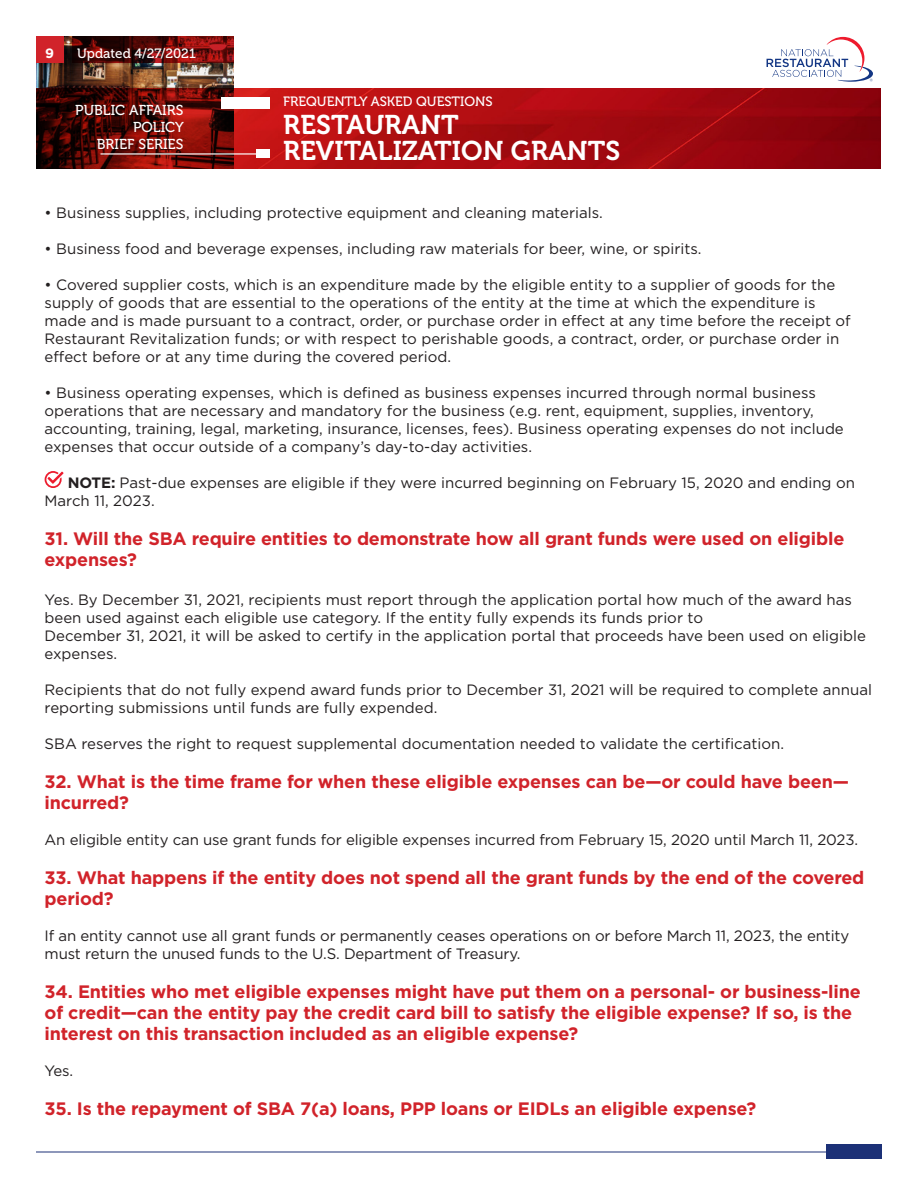
<style>
.page{position:relative;width:918px;height:1188px;background:#fff}
.page>*{position:absolute;margin:0;border:0;box-sizing:border-box;transform-origin:0 0}
.t1{font:27px/25.5px "Museo 700";letter-spacing:.005em;color:#fff}
.Questions{font:700 18px/21px "Gotham";letter-spacing:-.01em;color:#d1232a}
.Body{font:15px/18px "Gotham";color:#231f20}
.t2{font:14.4px/17.2px "Museo 500";color:#fff;text-align:right}
.t3{font:13.5px "Museo 500";color:#fff}
.t4{font:700 13.5px "Gotham";color:#fff}
.s1{font-weight:700}
</style>
<div class="page">
<img style="left:36px;top:36px;width:198px;height:52px">
<img style="left:36px;top:88px;width:844px;height:81px">
<svg style="left:767px;top:37px;width:106px;height:45px"></svg>
<div style="left:256px;top:149px;width:14px;height:9px;background:#fff"></div>
<hr style="left:101px;top:153px;width:169px;height:2px;background:#fff">
<div style="left:36px;top:36px;width:27px;height:26px;background:#d1232a"></div>
<div style="left:221px;top:97px;width:49px;height:12px;background:#fff"></div>
<hr style="left:36px;top:1152px;width:846px;height:1px;background:#1c3177">
<div style="left:826px;top:1144px;width:56px;height:14px;background:#1c3177"></div>
<svg style="left:72px;top:36px;width:162px;height:26px;background:#5d0b0a"></svg>
<svg style="left:45px;top:471px;width:19px;height:17px"></svg>
<p class="t4" style="left:45px;top:45px;width:10px">9</p>
<p class="t3" style="left:77px;top:46px;width:120px">Updated 4/27/2021</p>
<p class="t2" style="left:75px;top:101px;width:110px">PUBLIC AFFAIRS<br>POLICY<br>BRIEF SERIES</p>
<p class="t3" style="left:283px;top:94px;width:211px">FREQUENTLY ASKED QUESTIONS</p>
<h1 class="t1" style="left:283px;top:112px;width:339px">RESTAURANT<br>REVITALIZATION GRANTS</h1>
<p class="Body" style="left:45px;top:203px;width:560px">• Business supplies, including protective equipment and cleaning materials.</p>
<p class="Body" style="left:45px;top:239px;width:659px">• Business food and beverage expenses, including raw materials for beer, wine, or spirits.</p>
<p class="Body" style="left:45px;top:275px;width:808px">• Covered supplier costs, which is an expenditure made by the eligible entity to a supplier of goods for the supply of goods that are essential to the operations of the entity at the time at which the expenditure is made and is made pursuant to a contract, order, or purchase order in effect at any time before the receipt of Restaurant Revitalization funds; or with respect to perishable goods, a contract, order, or purchase order in effect before or at any time during the covered period.</p>
<p class="Body" style="left:45px;top:383px;width:801px">• Business operating expenses, which is defined as business expenses incurred through normal business operations that are necessary and mandatory for the business (e.g. rent, equipment, supplies, inventory, accounting, training, legal, marketing, insurance, licenses, fees). Business operating expenses do not include expenses that occur outside of a company’s day-to-day activities.</p>
<p class="Body" style="left:45px;top:473px;width:812px;text-indent:23px"><span class="s1">NOTE:</span> Past-due expenses are eligible if they were incurred beginning on February 15, 2020 and ending on<br>March 11, 2023.</p>
<p class="Questions" style="left:45px;top:528px;width:801px">31. Will the SBA require entities to demonstrate how all grant funds were used on eligible expenses?</p>
<p class="Body" style="left:45px;top:590px;width:809px">Yes. By December 31, 2021, recipients must report through the application portal how much of the award has been used against each eligible use category. If the entity fully expends its funds prior to</p>
<p class="Body" style="left:45px;top:626px;width:823px">December 31, 2021, it will be asked to certify in the application portal that proceeds have been used on eligible expenses.</p>
<p class="Body" style="left:45px;top:680px;width:829px">Recipients that do not fully expend award funds prior to December 31, 2021 will be required to complete annual reporting submissions until funds are fully expended.</p>
<p class="Body" style="left:45px;top:734px;width:741px">SBA reserves the right to request supplemental documentation needed to validate the certification.</p>
<p class="Questions" style="left:45px;top:771px;width:806px">32. What is the time frame for when these eligible expenses can be—or could have been— incurred?</p>
<p class="Body" style="left:45px;top:830px;width:815px">An eligible entity can use grant funds for eligible expenses incurred from February 15, 2020 until March 11, 2023.</p>
<p class="Questions" style="left:45px;top:867px;width:821px">33. What happens if the entity does not spend all the grant funds by the end of the covered period?</p>
<p class="Body" style="left:45px;top:926px;width:806px">If an entity cannot use all grant funds or permanently ceases operations on or before March 11, 2023, the entity must return the unused funds to the U.S. Department of Treasury.</p>
<p class="Questions" style="left:45px;top:981px;width:818px">34. Entities who met eligible expenses might have put them on a personal- or business-line of credit—can the entity pay the credit card bill to satisfy the eligible expense? If so, is the interest on this transaction included as an eligible expense?</p>
<p class="Body" style="left:45px;top:1061px;width:30px">Yes.</p>
<p class="Questions" style="left:45px;top:1098px;width:713px">35. Is the repayment of SBA 7(a) loans, PPP loans or EIDLs an eligible expense?</p>
</div>
